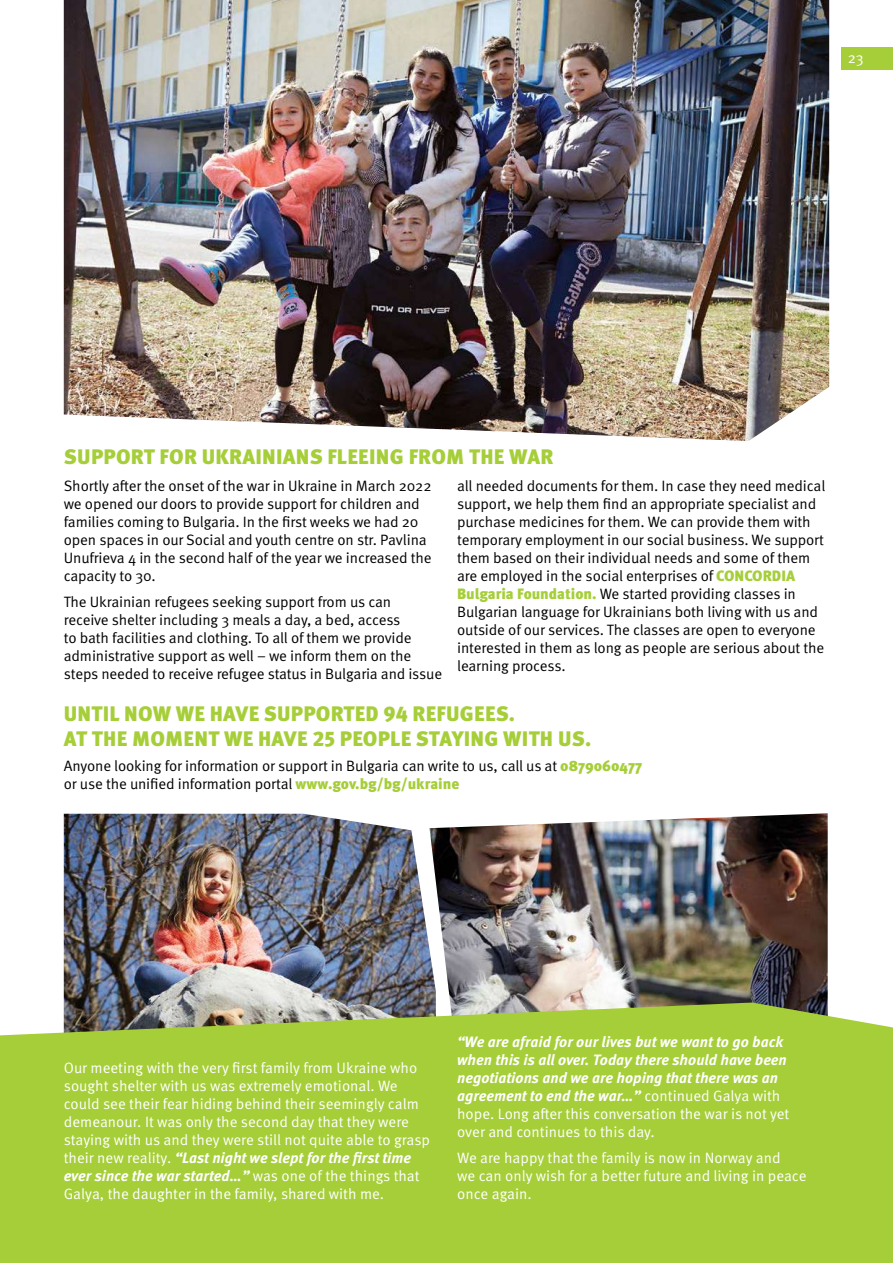
<style>
.page{position:relative;width:893px;height:1263px;background:#fff}
.page>*{position:absolute;margin:0;border:0;box-sizing:border-box;transform-origin:0 0}
.t1{font:900 21px/25.2px "Meta Pro";letter-spacing:.01em;color:#a6ce39}
.t2{font:15px/18px "Meta Pro Norm";letter-spacing:-.01em;color:#000}
.t3{font:15px/18px "Meta Pro Norm";color:#fff}
.t4{font:italic 700 15px/18px "Meta Pro";color:#fff}
.s1{font-family:"Meta Pro";font-weight:900;color:#a6ce39}
.s2{font-family:"Meta Pro Norm";font-weight:400;font-style:normal}
</style>
<div class="page">
<img style="left:64px;top:814px;width:365px;height:188px">
<img style="left:429px;top:813px;width:399px;height:189px">
<div style="left:0;top:1002px;width:893px;height:261px;background:#a6ce39"></div>
<div style="left:841px;top:47px;width:52px;height:23px;background:#a6ce39"></div>
<img style="left:64px;top:0;width:765px;height:441px">
<p class="t3" style="left:848px;top:48px;width:17px">23</p>
<h1 class="t1" style="left:64px;top:443px;width:491px">SUPPORT FOR UKRAINIANS FLEEING FROM THE WAR</h1>
<p class="t2" style="left:64px;top:476px;width:369px">Shortly after the onset of the war in Ukraine in March 2022 we opened our doors to provide support for children and families coming to Bulgaria. In the first weeks we had 20 open spaces in our Social and youth centre on str. Pavlina Unufrieva 4 in the second half of the year we increased the capacity to 30.</p>
<p class="t2" style="left:64px;top:592px;width:380px">The Ukrainian refugees seeking support from us can<br>receive shelter including 3 meals a day, a bed, access<br>to bath facilities and clothing. To all of them we provide administrative support as well – we inform them on the steps needed to receive refugee status in Bulgaria and issue</p>
<p class="t2" style="left:457px;top:476px;width:370px">all needed documents for them. In case they need medical support, we help them find an appropriate specialist and purchase medicines for them. We can provide them with temporary employment in our social business. We support them based on their individual needs and some of them are employed in the social enterprises of <span class="s1">CONCORDIA Bulgaria Foundation.</span> We started providing classes in Bulgarian language for Ukrainians both living with us and outside of our services. The classes are open to everyone interested in them as long as people are serious about the learning process.</p>
<h1 class="t1" style="left:64px;top:700px;width:529px">UNTIL NOW WE HAVE SUPPORTED 94 REFUGEES.<br>AT THE MOMENT WE HAVE 25 PEOPLE STAYING WITH US.</h1>
<p class="t2" style="left:64px;top:756px;width:580px">Anyone looking for information or support in Bulgaria can write to us, call us at <span class="s1">0879060477 </span>or use the unified information portal <span class="s1">www.gov.bg/bg/ukraine</span></p>
<p class="t3" style="left:64px;top:1058px;width:368px">Our meeting with the very first family from Ukraine who sought shelter with us was extremely emotional. We could see their fear hiding behind their seemingly calm demeanour. It was only the second day that they were staying with us and they were still not quite able to grasp</p>
<p class="t4" style="left:64px;top:1148px;width:357px"><span class="s2">their new reality.</span> “Last night we slept for the first time ever since the war started…” <span class="s2">was one of the things that</span></p>
<p class="t3" style="left:64px;top:1184px;width:322px">Galya, the daughter in the family, shared with me.</p>
<p class="t4" style="left:457px;top:1031px;width:331px">“We are afraid for our lives but we want to go back when this is all over. Today there should have been negotiations and we are hoping that there was an agreement to end the war…” <span class="s2">continued Galya with</span></p>
<p class="t3" style="left:457px;top:1103px;width:334px">hope. Long after this conversation the war is not yet over and continues to this day.</p>
<p class="t3" style="left:457px;top:1148px;width:351px">We are happy that the family is now in Norway and<br>we can only wish for a better future and living in peace once again.</p>
</div>
